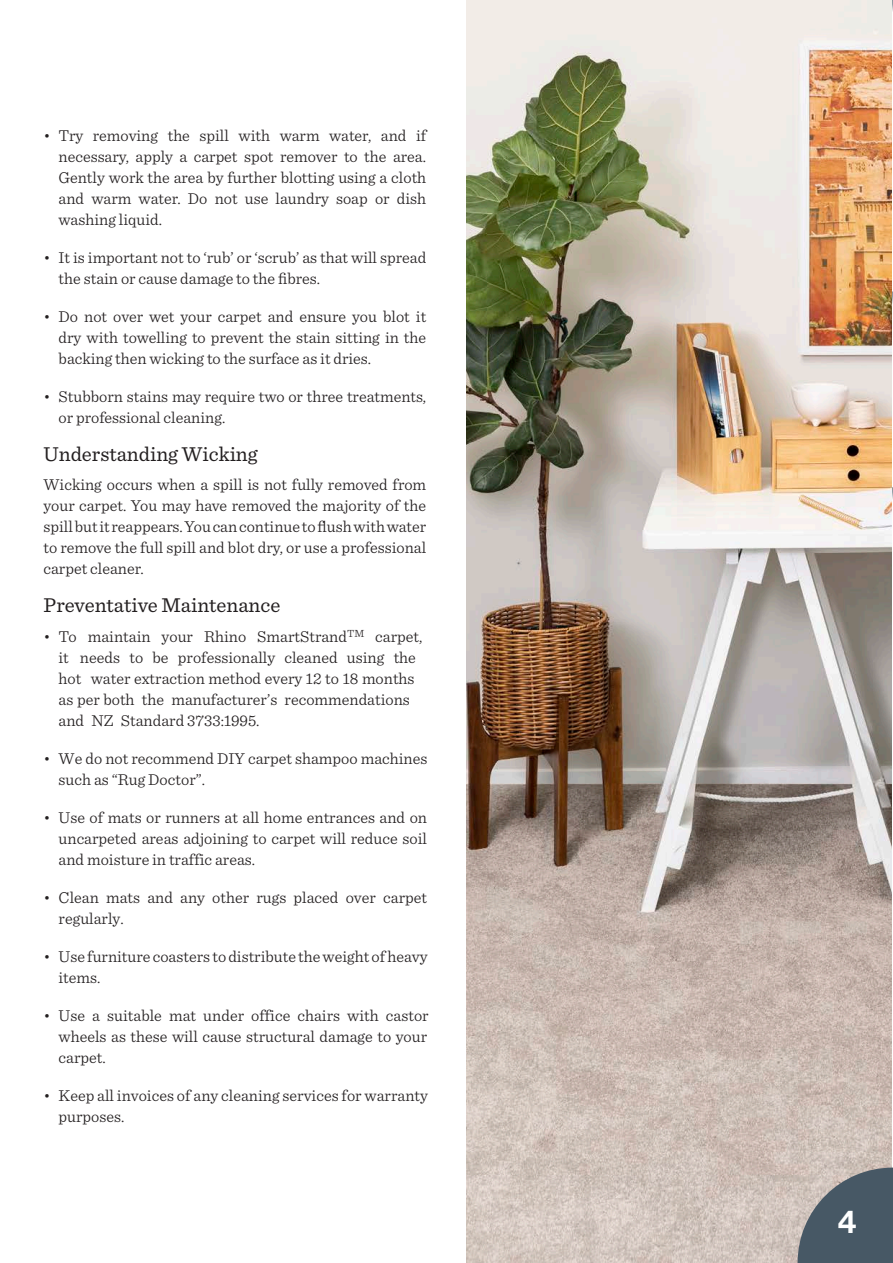
<style>
.page{position:relative;width:893px;height:1263px;background:#fff}
.page>*{position:absolute;margin:0;border:0;box-sizing:border-box;transform-origin:0 0}
.t1{font:31.5px "N Haas Grotesk DS Pro 65 Md";color:#fff}
.t2{font:21px "Sentinel";color:#231f20}
.t3{font:300 16.5px/21px "Sentinel";color:#231f20}
</style>
<div class="page">
<svg style="left:891px;top:487px;width:2px;height:92px"></svg>
<svg style="left:891px;top:194px;width:2px;height:190px"></svg>
<svg style="left:891px;top:0;width:2px;height:91px"></svg>
<img style="left:466px;top:0;width:425px;height:1263px">
<svg style="left:798px;top:1167px;width:95px;height:96px;background:#646f77"></svg>
<p class="t3" style="left:59px;top:124px;width:369px;text-align:justify;text-indent:-15px">• Try removing the spill with warm water, and if necessary, apply a carpet spot remover to the area.<br>Gently work the area by further blotting using a cloth and warm water. Do not use laundry soap or dish washing liquid.</p>
<p class="t3" style="left:59px;top:246px;width:369px;text-indent:-15px">• It is important not to ‘rub’ or ‘scrub’ as that will spread the stain or cause damage to the fibres.</p>
<p class="t3" style="left:59px;top:305px;width:369px;text-align:justify;text-indent:-15px">• Do not over wet your carpet and ensure you blot it dry with towelling to prevent the stain sitting in the backing then wicking to the surface as it dries.</p>
<p class="t3" style="left:59px;top:385px;width:369px;text-indent:-15px">• Stubborn stains may require two or three treatments, or professional cleaning.</p>
<p class="t2" style="left:44px;top:438px;width:216px">Understanding Wicking</p>
<p class="t3" style="left:44px;top:473px;width:384px;text-align:justify">Wicking occurs when a spill is not fully removed from your carpet. You may have removed the majority of the spill but it reappears. You can continue to flush with water to remove the full spill and blot dry, or use a professional carpet cleaner.</p>
<p class="t2" style="left:44px;top:590px;width:238px">Preventative Maintenance</p>
<p class="t3" style="left:59px;top:625px;width:365px;text-indent:-15px">• T o maintain your Rhino SmartStrand<sup>TM</sup> carpet, it needs to be professionally cleaned using the hot water extraction method every 12 to 18 months as per both the manufacturer’s recommendations and NZ Standard 3733:1995.</p>
<p class="t3" style="left:59px;top:747px;width:370px;text-indent:-15px">• We do not recommend DIY carpet shampoo machines such as “Rug Doctor”.</p>
<p class="t3" style="left:59px;top:806px;width:370px;text-align:justify;text-indent:-15px">• Use of mats or runners at all home entrances and on uncarpeted areas adjoining to carpet will reduce soil and moisture in traffic areas.</p>
<p class="t3" style="left:59px;top:886px;width:370px;text-indent:-15px">• Clean mats and any other rugs placed over carpet regularly.</p>
<p class="t3" style="left:59px;top:945px;width:371px;text-indent:-15px">• Use furniture coasters to distribute the weight of heavy items.</p>
<p class="t3" style="left:59px;top:1004px;width:372px;text-align:justify;text-indent:-15px">• Use a suitable mat under office chairs with castor wheels as these will cause structural damage to your carpet.</p>
<p class="t3" style="left:59px;top:1084px;width:371px;text-indent:-15px">• Keep all invoices of any cleaning services for warranty purposes.</p>
<h1 class="t1" style="left:838px;top:1204px;width:20px">4</h1>
</div>
